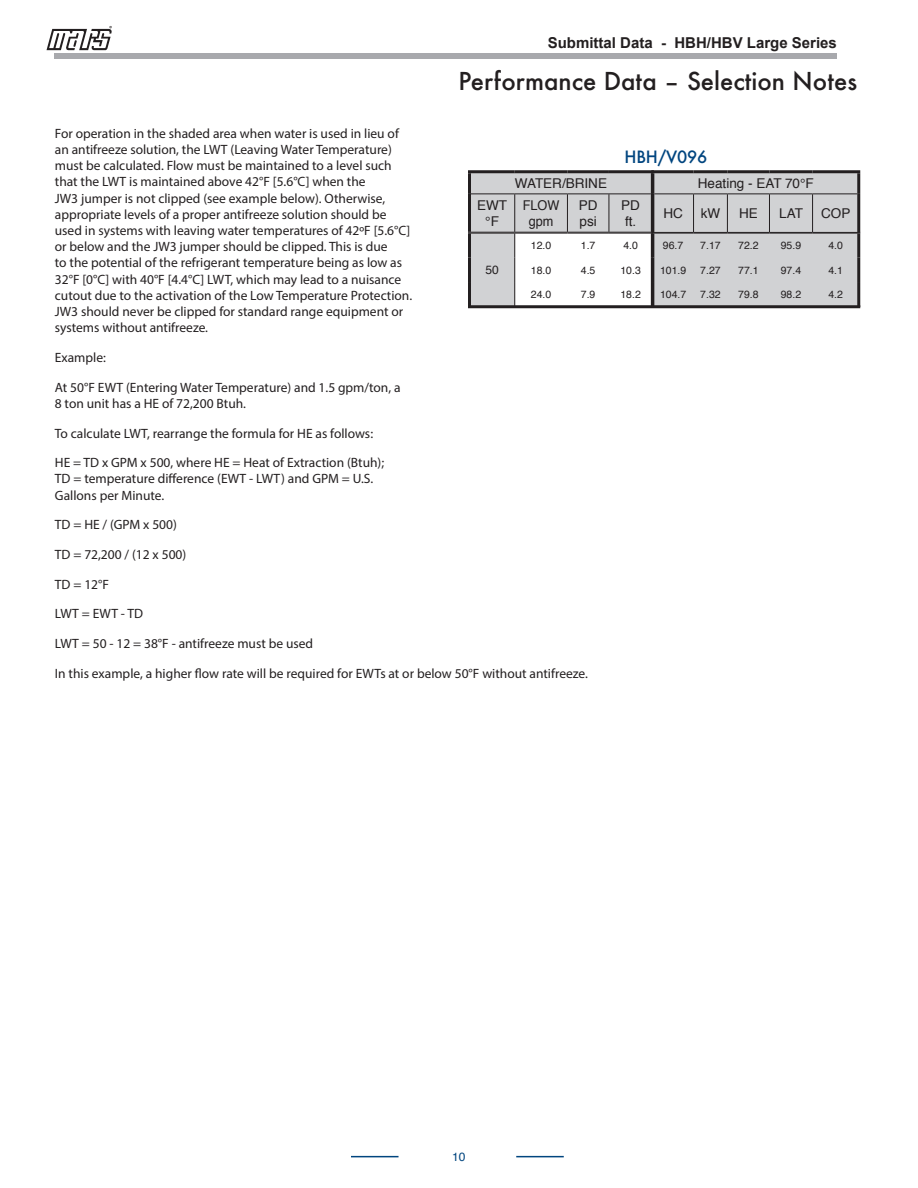
<style>
.page{position:relative;width:918px;height:1188px;background:#fff}
.page>*{position:absolute;margin:0;border:0;box-sizing:border-box;transform-origin:0 0}
.Head{font:500 24px "Futura";color:#231f20}
.Unit_Features_Header{font:500 16.5px "Futura";letter-spacing:-.01em;color:#01457f}
.t1{font:700 15px "Arial";color:#231f20}
.t2{font:13.5px/16.2px "Myriad Pro";color:#231f20}
.t3{font:13.5px/16.2px "Helvetica";color:#231f20}
.t4{font:13.5px/16.2px "Helvetica";color:#231f20;text-align:center;scale:.94 1}
.t5{font:12px "Helvetica";color:#01457f}
.t6{font:12px "Helvetica";color:#231f20}
.t7{font:10.5px "Helvetica";color:#231f20}
</style>
<div class="page">
<hr style="left:516px;top:1156px;width:48px;height:1px;background:#01457f">
<hr style="left:351px;top:1156px;width:48px;height:1px;background:#01457f">
<div style="left:54px;top:53px;width:783px;height:6px;background:#a8a9ad"></div>
<svg style="left:47px;top:26px;width:65px;height:24px"></svg>
<hr style="left:468px;top:170px;width:47px;height:3px;background:#231f20">
<hr style="left:468px;top:173px;width:3px;height:21px;background:#231f20">
<hr style="left:515px;top:170px;width:52px;height:3px;background:#231f20">
<hr style="left:567px;top:170px;width:42px;height:3px;background:#231f20">
<hr style="left:609px;top:170px;width:45px;height:3px;background:#231f20">
<hr style="left:468px;top:194px;width:3px;height:38px;background:#231f20">
<hr style="left:468px;top:232px;width:47px;height:1px;background:#231f20">
<hr style="left:468px;top:233px;width:3px;height:25px;background:#231f20">
<hr style="left:468px;top:258px;width:3px;height:24px;background:#231f20">
<hr style="left:468px;top:282px;width:3px;height:24px;background:#231f20">
<hr style="left:651px;top:170px;width:43px;height:3px;background:#231f20">
<hr style="left:694px;top:170px;width:33px;height:3px;background:#231f20">
<hr style="left:727px;top:170px;width:42px;height:3px;background:#231f20">
<hr style="left:769px;top:170px;width:44px;height:3px;background:#231f20">
<hr style="left:813px;top:170px;width:47px;height:3px;background:#231f20">
<hr style="left:857px;top:173px;width:3px;height:21px;background:#231f20">
<hr style="left:857px;top:194px;width:3px;height:38px;background:#231f20">
<hr style="left:813px;top:232px;width:47px;height:1px;background:#231f20">
<svg style="left:470px;top:172px;width:389px;height:133px"></svg>
<hr style="left:651px;top:233px;width:3px;height:25px;background:#231f20">
<hr style="left:857px;top:233px;width:3px;height:25px;background:#231f20">
<hr style="left:651px;top:258px;width:3px;height:24px;background:#231f20">
<hr style="left:857px;top:258px;width:3px;height:24px;background:#231f20">
<hr style="left:651px;top:282px;width:3px;height:24px;background:#231f20">
<hr style="left:857px;top:282px;width:3px;height:24px;background:#231f20">
<hr style="left:651px;top:233px;width:43px;height:1px;background:#231f20">
<hr style="left:694px;top:233px;width:33px;height:1px;background:#231f20">
<hr style="left:727px;top:233px;width:42px;height:1px;background:#231f20">
<hr style="left:769px;top:233px;width:44px;height:1px;background:#231f20">
<hr style="left:813px;top:233px;width:47px;height:1px;background:#231f20">
<hr style="left:468px;top:305px;width:392px;height:3px;background:#231f20">
<p class="t1" style="left:548px;top:33px;width:291px">Submittal Data - HBH/HBV Large Series</p>
<p class="Head" style="left:459px;top:64px;width:400px">Performance Data – Selection Notes</p>
<p class="t2" style="left:55px;top:125px;width:359px">For operation in the shaded area when water is used in lieu of an antifreeze solution, the LWT (Leaving Water Temperature) must be calculated. Flow must be maintained to a level such that the LWT is maintained above 42°F [5.6°C] when the<br>JW3 jumper is not clipped (see example below). Otherwise, appropriate levels of a proper antifreeze solution should be used in systems with leaving water temperatures of 42ºF [5.6°C] or below and the JW3 jumper should be clipped. This is due<br>to the potential of the refrigerant temperature being as low as 32°F [0°C] with 40°F [4.4°C] LWT, which may lead to a nuisance cutout due to the activation of the Low Temperature Protection.<br>JW3 should never be clipped for standard range equipment or systems without antifreeze.</p>
<p class="t2" style="left:55px;top:349px;width:53px">Example:</p>
<p class="t2" style="left:55px;top:379px;width:347px">At 50°F EWT (Entering Water Temperature) and 1.5 gpm/ton, a<br>8 ton unit has a HE of 72,200 Btuh.</p>
<p class="t2" style="left:55px;top:425px;width:320px">To calculate LWT, rearrange the formula for HE as follows:</p>
<p class="t2" style="left:55px;top:454px;width:331px">HE = TD x GPM x 500, where HE = Heat of Extraction (Btuh);<br>TD = temperature difference (EWT - LWT) and GPM = U.S.<br>Gallons per Minute.</p>
<p class="t2" style="left:55px;top:517px;width:124px">TD = HE / (GPM x 500)</p>
<p class="t2" style="left:55px;top:546px;width:133px">TD = 72,200 / (12 x 500)</p>
<p class="t2" style="left:55px;top:576px;width:56px">TD = 12°F</p>
<p class="t2" style="left:55px;top:606px;width:90px">LWT = EWT - TD</p>
<p class="t2" style="left:55px;top:635px;width:260px">LWT = 50 - 12 = 38°F - antifreeze must be used</p>
<p class="t2" style="left:55px;top:665px;width:535px">In this example, a higher flow rate will be required for EWTs at or below 50°F without antifreeze.</p>
<p class="Unit_Features_Header" style="left:624px;top:145px;width:85px">HBH/V096</p>
<p class="t3" style="left:698px;top:175px;width:117px">Heating - EAT 70°F</p>
<p class="t3" style="left:663px;top:206px;width:21px">HC</p>
<p class="t3" style="left:701px;top:206px;width:21px">kW</p>
<p class="t3" style="left:739px;top:206px;width:20px">HE</p>
<p class="t3" style="left:779px;top:206px;width:25px">LAT</p>
<p class="t3" style="left:821px;top:206px;width:31px">COP</p>
<p class="t7" style="left:663px;top:238px;width:22px">96.7</p>
<p class="t7" style="left:700px;top:238px;width:22px">7.17</p>
<p class="t7" style="left:738px;top:238px;width:22px">72.2</p>
<p class="t7" style="left:781px;top:238px;width:22px">95.9</p>
<p class="t7" style="left:828px;top:238px;width:16px">4.0</p>
<p class="t7" style="left:660px;top:262px;width:28px">101.9</p>
<p class="t7" style="left:700px;top:262px;width:22px">7.27</p>
<p class="t7" style="left:738px;top:262px;width:22px">77.1</p>
<p class="t7" style="left:781px;top:262px;width:22px">97.4</p>
<p class="t7" style="left:828px;top:262px;width:16px">4.1</p>
<p class="t7" style="left:660px;top:286px;width:28px">104.7</p>
<p class="t7" style="left:700px;top:286px;width:22px">7.32</p>
<p class="t7" style="left:738px;top:286px;width:22px">79.8</p>
<p class="t7" style="left:781px;top:286px;width:22px">98.2</p>
<p class="t7" style="left:828px;top:286px;width:16px">4.2</p>
<p class="t3" style="left:515px;top:175px;width:94px">WATER/BRINE</p>
<p class="t4" style="left:523px;top:198px;width:41px">FLOW gpm</p>
<p class="t3" style="left:579px;top:198px;width:20px">PD</p>
<p class="t3" style="left:477px;top:198px;width:31px">EWT</p>
<p class="t3" style="left:485px;top:214px;width:15px">°F</p>
<p class="t3" style="left:621px;top:198px;width:20px">PD ft.</p>
<p class="t3" style="left:580px;top:214px;width:19px">psi</p>
<p class="t7" style="left:531px;top:238px;width:22px">12.0</p>
<p class="t7" style="left:581px;top:238px;width:16px">1.7</p>
<p class="t7" style="left:623px;top:238px;width:16px">4.0</p>
<p class="t7" style="left:531px;top:262px;width:22px">18.0</p>
<p class="t7" style="left:581px;top:262px;width:16px">4.5</p>
<p class="t7" style="left:620px;top:262px;width:22px">10.3</p>
<p class="t7" style="left:531px;top:286px;width:22px">24.0</p>
<p class="t7" style="left:581px;top:286px;width:16px">7.9</p>
<p class="t7" style="left:620px;top:286px;width:22px">18.2</p>
<p class="t6" style="left:485px;top:261px;width:15px">50</p>
<p class="t5" style="left:452px;top:1147px;width:15px">10</p>
</div>
